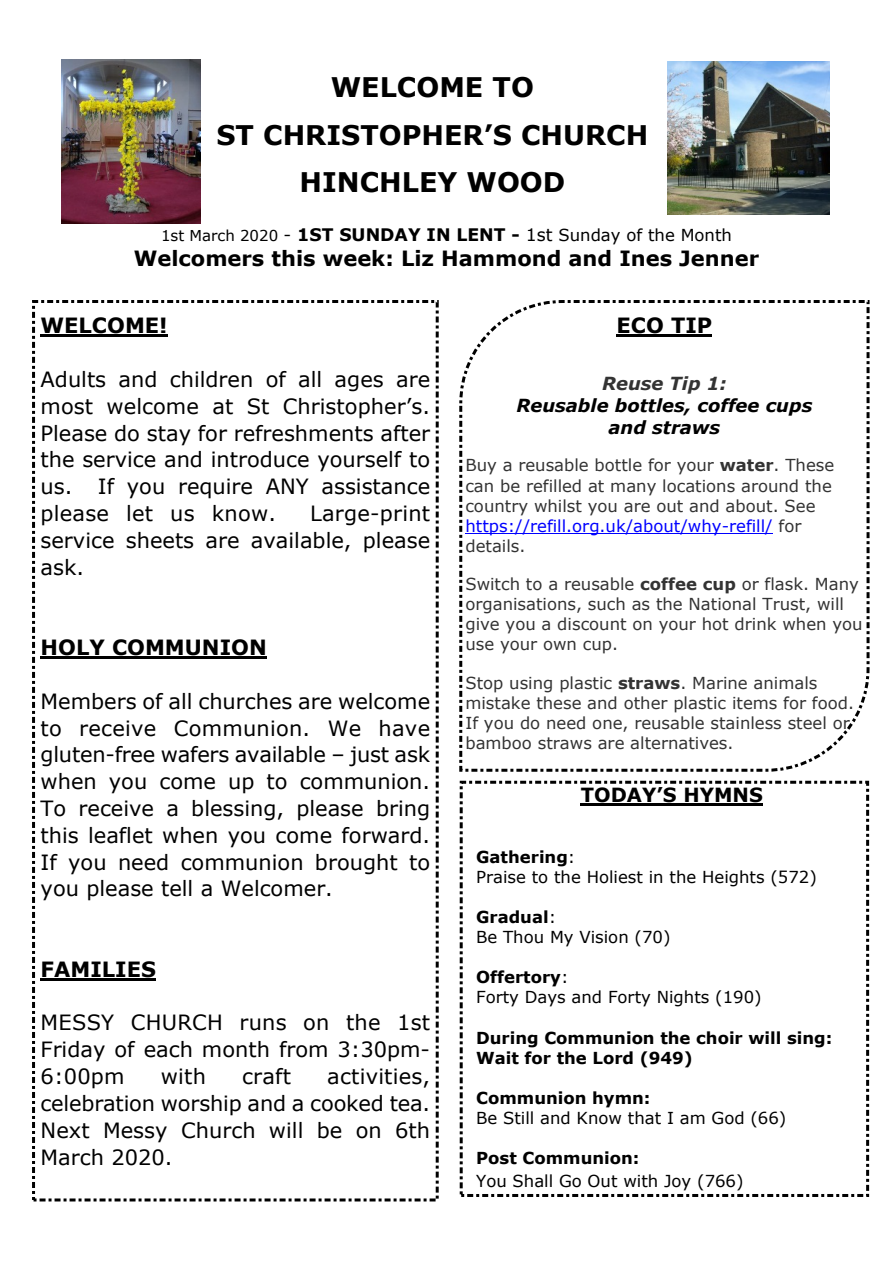
<style>
.page{position:relative;width:893px;height:1263px;background:#fff}
.page>*{position:absolute;margin:0;border:0;box-sizing:border-box;transform-origin:0 0}
.t1{font:700 27px/47.8px "Verdana";color:#000;text-align:center}
.t2{font:21px/26.8px "Verdana";color:#000;text-align:justify}
.t3{font:700 21px "Verdana";color:#000}
.t4{font:700 19.5px "Verdana";color:#000}
.t5{font:italic 700 18px/21.9px "Verdana";color:#000;text-align:center}
.t6{font:italic 700 18px "Verdana";color:#333}
.t7{font:700 17.25px "Verdana";color:#000}
.t8{font:16.5px/20.1px "Verdana";color:#333}
.t9{font:16.5px/20.1px "Verdana";color:#000}
.t10{font:700 16.5px/20.1px "Verdana";color:#000}
.s1{font-weight:400;font-size:15px}
.s2{font-weight:400}
.s3{font-weight:400;font-size:16.5px}
.s4{font-weight:700}
.s5{color:#00f}
</style>
<div class="page">
<img style="left:668px;top:62px;width:162px;height:153px">
<img style="left:62px;top:59px;width:139px;height:165px">
<svg style="left:459px;top:300px;width:411px;height:472px"></svg>
<div style="left:32px;top:300px;width:407px;height:901px;border:3px dashed #000"></div>
<div style="left:460px;top:781px;width:409px;height:416px;border:3px dashed #000"></div>
<hr style="left:581px;top:803px;width:182px;height:2px;background:#000">
<hr style="left:41px;top:335px;width:127px;height:2px;background:#000">
<hr style="left:41px;top:656px;width:226px;height:3px;background:#000">
<hr style="left:41px;top:978px;width:115px;height:2px;background:#000">
<hr style="left:616px;top:335px;width:96px;height:2px;background:#000">
<hr style="left:465px;top:533px;width:308px;height:1px;background:#00f">
<p class="t1" style="left:216px;top:65px;width:433px">WELCOME TO<br>ST CHRISTOPHER’S CHURCH<br>HINCHLEY WOOD</p>
<p class="t7" style="left:161px;top:228px;width:572px"><span class="s1">1st March 2020</span> <span class="s2">-</span> 1ST SUNDAY IN LENT - <span class="s2">1st</span> <span class="s3">Sunday of the Month</span></p>
<p class="t3" style="left:134px;top:250px;width:627px">Welcomers this week: Liz Hammond and Ines Jenner</p>
<p class="t3" style="left:41px;top:317px;width:129px">WELCOME!</p>
<p class="t2" style="left:41px;top:368px;width:391px">Adults and children of all ages are most welcome at St Christopher’s.<br>Please do stay for refreshments after the service and introduce yourself to us. If you require ANY assistance please let us know.</p>
<p class="t2" style="left:41px;top:502px;width:391px;text-indent:270px">Large-print service sheets are available, please ask.</p>
<p class="t3" style="left:41px;top:639px;width:228px">HOLY COMMUNION</p>
<p class="t2" style="left:41px;top:689px;width:391px">Members of all churches are welcome to receive Communion. We have gluten-free wafers available – just ask when you come up to communion.<br>To receive a blessing, please bring this leaflet when you come forward.<br>If you need communion brought to you please tell a Welcomer.</p>
<p class="t3" style="left:41px;top:961px;width:117px">FAMILIES</p>
<p class="t2" style="left:41px;top:1011px;width:391px">MESSY CHURCH runs on the 1st Friday of each month from 3:30pm-6:00pm</p>
<p class="t2" style="left:161px;top:1065px;width:47px">with</p>
<p class="t2" style="left:242px;top:1065px;width:51px">craft</p>
<p class="t2" style="left:41px;top:1065px;width:391px;text-indent:287px">activities, celebration worship and a cooked tea.<br>Next Messy Church will be on 6th March 2020.</p>
<p class="t3" style="left:616px;top:317px;width:97px">ECO TIP</p>
<p class="t6" style="left:602px;top:376px;width:126px">Reuse Tip 1:</p>
<p class="t5" style="left:516px;top:396px;width:297px">Reusable bottles, coffee cups and straws</p>
<p class="t8" style="left:465px;top:457px;width:370px">Buy a reusable bottle for your <span class="s4">water</span>. These can be refilled at many locations around the country whilst you are out and about. See <span class="s5">https://refill.org.uk/about/why-refill/</span> for details.</p>
<p class="t8" style="left:465px;top:575px;width:399px">Switch to a reusable <span class="s4">coffee cup</span> or flask. Many organisations, such as the National Trust, will give you a discount on your hot drink when you use your own cup.</p>
<p class="t8" style="left:465px;top:674px;width:390px">Stop using plastic <span class="s4">straws</span>. Marine animals mistake these and other plastic items for food.<br>If you do need one, reusable stainless steel or bamboo straws are alternatives.</p>
<p class="t4" style="left:581px;top:787px;width:184px">TODAY’S HYMNS</p>
<p class="t9" style="left:476px;top:848px;width:342px"><span class="s4">Gathering</span>:<br>Praise to the Holiest in the Heights (572)</p>
<p class="t9" style="left:476px;top:908px;width:196px"><span class="s4">Gradual</span>:<br>Be Thou My Vision (70)</p>
<p class="t9" style="left:476px;top:969px;width:287px"><span class="s4">Offertory</span>:<br>Forty Days and Forty Nights (190)</p>
<p class="t10" style="left:476px;top:1029px;width:358px">During Communion the choir will sing:<br>Wait for the Lord (949)</p>
<p class="t10" style="left:476px;top:1089px;width:176px">Communion hymn:</p>
<p class="t9" style="left:476px;top:1109px;width:312px">Be Still and Know that I am God (66)</p>
<p class="t10" style="left:476px;top:1149px;width:165px">Post Communion:</p>
<p class="t9" style="left:476px;top:1172px;width:269px">You Shall Go Out with Joy (766)</p>
</div>
